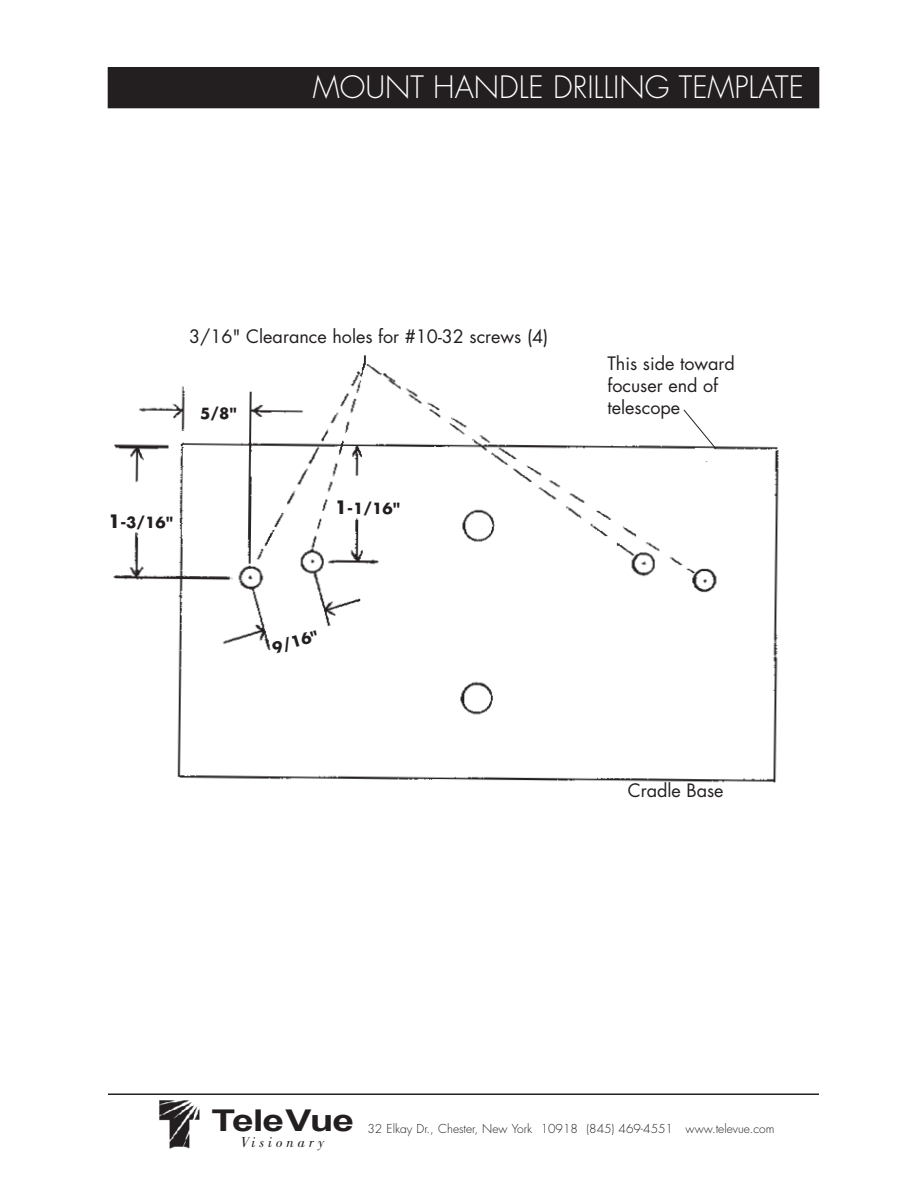
<style>
.page{position:relative;width:918px;height:1188px;background:#fff}
.page>*{position:absolute;margin:0;border:0;box-sizing:border-box;transform-origin:0 0}
.t1{font:300 30px "Futura";color:#fff}
.t2{font:700 30px "Arial";letter-spacing:-.03em;color:#231f20;scale:1.3 1}
.t3{font:18px/21.6px "Futura";color:#231f20}
.t4{font:700 15px "Futura";color:#231f20}
.t5{font:italic 15px "Bodoni";letter-spacing:.25em;color:#231f20}
.t6{font:300 12px "Futura";color:#231f20}
.s1{font-size:18px}
</style>
<div class="page">
<img style="left:113px;top:355px;width:666px;height:428px">
<div style="left:108px;top:68px;width:711px;height:40px;background:#231f20"></div>
<hr style="left:108px;top:1094px;width:711px;height:1px;background:#231f20">
<img style="left:159px;top:1100px;width:40px;height:49px">
<svg style="left:683px;top:409px;width:34px;height:41px"></svg>
<h1 class="t1" style="left:313px;top:68px;width:493px">MOUNT HANDLE DRILLING TEMPLATE</h1>
<p class="t3" style="left:189px;top:326px;width:361px">3/16" Clearance holes for #10-32 screws (4)</p>
<p class="t4" style="left:200px;top:403px;width:38px">5/8"</p>
<p class="t4" style="left:108px;top:512px;width:67px"><span class="s1">1</span>-3/16"</p>
<p class="t4" style="left:335px;top:498px;width:67px"><span class="s1">1</span>-1/16"</p>
<p class="t4" style="left:270px;top:639px;width:49px;rotate:-17deg">9/16"</p>
<p class="t3" style="left:608px;top:353px;width:129px">This side toward focuser end of telescope</p>
<p class="t3" style="left:628px;top:779px;width:97px">Cradle Base</p>
<h1 class="t2" style="left:211px;top:1101px;width:111px">Tele Vue</h1>
<p class="t5" style="left:241px;top:1134px;width:85px">Visionary</p>
<p class="t6" style="left:368px;top:1121px;width:409px">32 Elkay Dr., Chester, New York 10918 (845) 469-4551 www.televue.com</p>
</div>
